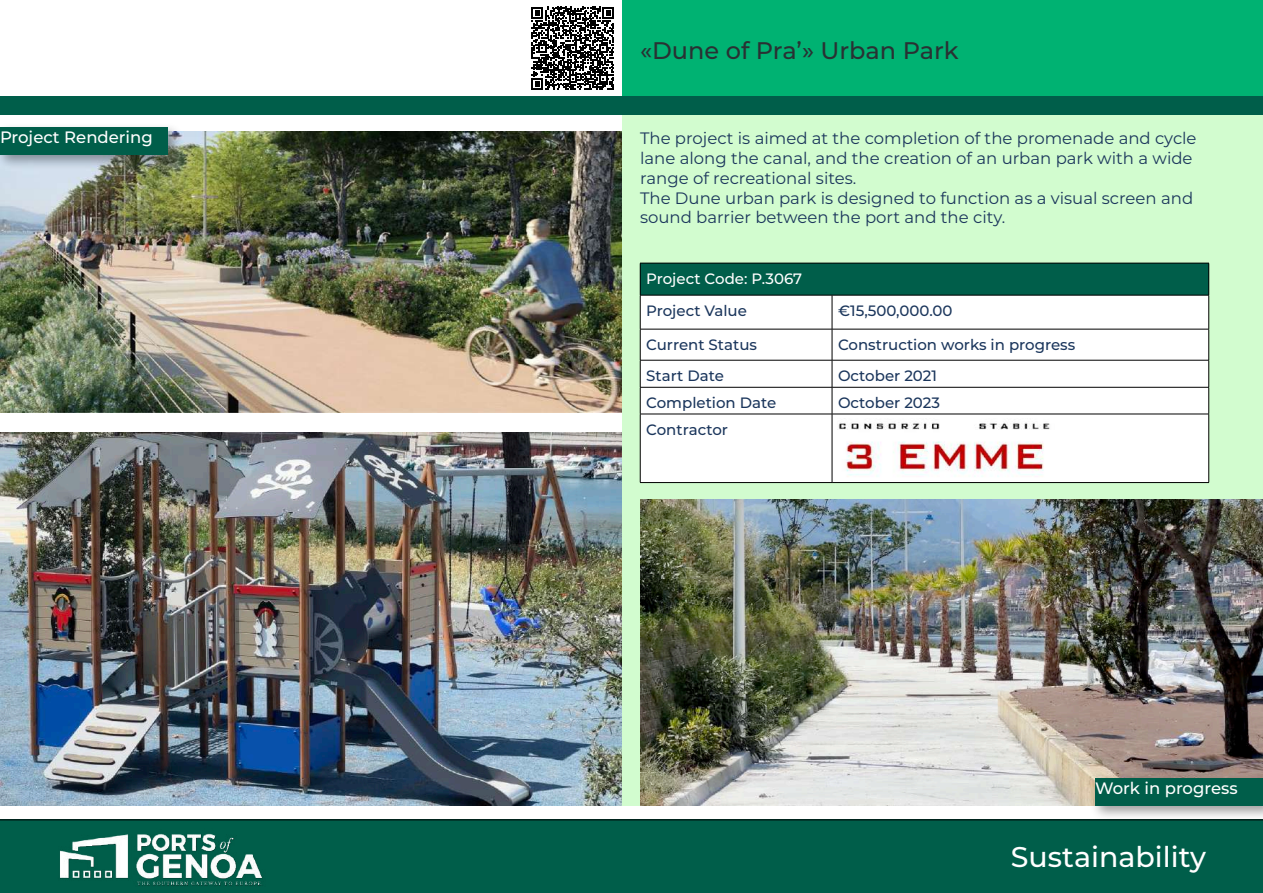
<style>
.page{position:relative;width:1263px;height:893px;background:#fff}
.page>*{position:absolute;margin:0;border:0;box-sizing:border-box;transform-origin:0 0}
.t1{font:500 28.5px "Montserrat";color:#fff}
.t2{font:500 24px "Montserrat";color:#293133}
.t3{font:16.5px/19.8px "Montserrat";color:#1b365c}
.t4{font:500 16.5px "Montserrat";color:#fff}
.t5{font:500 15px "Montserrat";color:#1b365c}
.t6{font:500 15px "Montserrat";color:#fff}
</style>
<div class="page">
<div style="left:0;top:820px;width:1263px;height:73px;background:#005e4a"></div>
<div style="left:622px;top:105px;width:641px;height:701px;background:#d2fccf"></div>
<div style="left:622px;top:0;width:641px;height:107px;background:#00b272"></div>
<img style="left:54px;top:819px;width:223px;height:74px">
<div style="left:0;top:96px;width:1263px;height:18px;background:#005e4a"></div>
<div style="left:640px;top:263px;width:569px;height:32px;background:#005e4a"></div>
<div style="left:641px;top:296px;width:567px;height:186px;background:#fff"></div>
<hr style="left:640px;top:263px;width:192px;height:1px;background:#000">
<hr style="left:640px;top:263px;width:1px;height:32px;background:#000">
<hr style="left:832px;top:263px;width:377px;height:1px;background:#000">
<hr style="left:1208px;top:263px;width:1px;height:32px;background:#000">
<hr style="left:640px;top:295px;width:192px;height:1px;background:#000">
<hr style="left:640px;top:295px;width:1px;height:34px;background:#000">
<hr style="left:832px;top:295px;width:377px;height:1px;background:#000">
<hr style="left:832px;top:295px;width:1px;height:34px;background:#000">
<hr style="left:1208px;top:295px;width:1px;height:34px;background:#000">
<hr style="left:640px;top:329px;width:192px;height:1px;background:#000">
<hr style="left:640px;top:329px;width:1px;height:31px;background:#000">
<hr style="left:832px;top:329px;width:377px;height:1px;background:#000">
<hr style="left:832px;top:329px;width:1px;height:31px;background:#000">
<hr style="left:1208px;top:329px;width:1px;height:31px;background:#000">
<hr style="left:640px;top:360px;width:192px;height:1px;background:#000">
<hr style="left:832px;top:360px;width:377px;height:1px;background:#000">
<hr style="left:640px;top:387px;width:192px;height:1px;background:#000">
<svg style="left:640px;top:360px;width:1px;height:54px"></svg>
<hr style="left:832px;top:387px;width:377px;height:1px;background:#000">
<svg style="left:832px;top:360px;width:1px;height:54px"></svg>
<svg style="left:1208px;top:360px;width:1px;height:54px"></svg>
<hr style="left:640px;top:414px;width:192px;height:1px;background:#000">
<hr style="left:640px;top:414px;width:1px;height:68px;background:#000">
<hr style="left:832px;top:414px;width:377px;height:1px;background:#000">
<hr style="left:832px;top:414px;width:1px;height:68px;background:#000">
<hr style="left:1208px;top:414px;width:1px;height:68px;background:#000">
<hr style="left:640px;top:482px;width:192px;height:1px;background:#000">
<hr style="left:832px;top:482px;width:377px;height:1px;background:#000">
<img style="left:837px;top:419px;width:217px;height:59px">
<img style="left:0;top:132px;width:621px;height:280px">
<img style="left:0;top:432px;width:621px;height:374px">
<img style="left:640px;top:499px;width:623px;height:307px">
<svg style="left:531px;top:7px;width:83px;height:83px"></svg>
<div style="left:0;top:123px;width:183px;height:47px;background:#000;opacity:.38"></div>
<div style="left:0;top:128px;width:168px;height:27px;background:#005e4a"></div>
<div style="left:1090px;top:773px;width:173px;height:48px;background:#000;opacity:.38"></div>
<div style="left:1095px;top:778px;width:168px;height:28px;background:#005e4a"></div>
<p class="t4" style="left:0;top:126px;width:154px">Project Rendering</p>
<h2 class="t2" style="left:640px;top:34px;width:320px">«Dune of Pra’» Urban Park</h2>
<p class="t3" style="left:640px;top:128px;width:558px">The project is aimed at the completion of the promenade and cycle lane along the canal, and the creation of an urban park with a wide range of recreational sites.<br>The Dune urban park is designed to function as a visual screen and sound barrier between the port and the city.</p>
<p class="t6" style="left:646px;top:268px;width:157px">Project Code: P.3067</p>
<p class="t5" style="left:646px;top:300px;width:102px">Project Value</p>
<p class="t5" style="left:838px;top:300px;width:116px">€15,500,000.00</p>
<p class="t5" style="left:646px;top:334px;width:112px">Current Status</p>
<p class="t5" style="left:838px;top:334px;width:239px">Construction works in progress</p>
<p class="t5" style="left:646px;top:365px;width:79px">Start Date</p>
<p class="t5" style="left:838px;top:365px;width:101px">October 2021</p>
<p class="t5" style="left:646px;top:392px;width:132px">Completion Date</p>
<p class="t5" style="left:838px;top:392px;width:104px">October 2023</p>
<p class="t5" style="left:646px;top:419px;width:83px">Contractor</p>
<p class="t4" style="left:1095px;top:777px;width:144px">Work in progress</p>
<h1 class="t1" style="left:1011px;top:836px;width:197px">Sustainability</h1>
</div>
